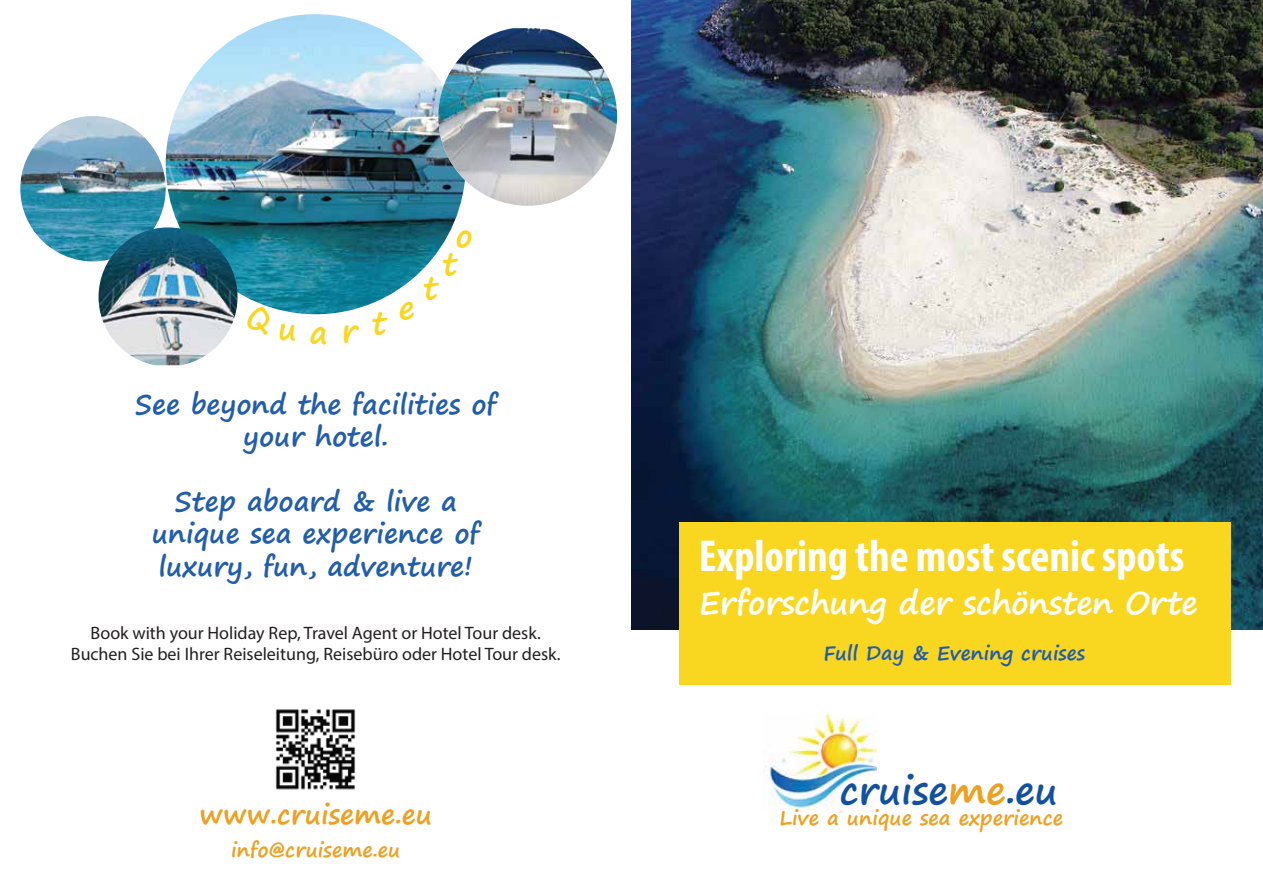
<style>
.page{position:relative;width:1263px;height:893px;background:#fff}
.page>*{position:absolute;margin:0;border:0;box-sizing:border-box;transform-origin:0 0}
.t1{font:700 condensed 45px "Myriad Pro";color:#fff}
.t2{font:700 37.95px "Segoe Print";color:#13519f}
.t3{font:700 31.5px "Segoe Print";letter-spacing:-.01em;color:#fff}
.t4{font:700 31.5px "Segoe Print";color:#f9d721}
.t5{font:700 27px/32.4px "Segoe Print";color:#215dab;text-align:center}
.t6{font:700 27px "Segoe Print";color:#eda021}
.t7{font:700 20.1px "Segoe Print";color:#eda021}
.t8{font:700 19.5px "Segoe Print";color:#215dab}
.t9{font:18px/21.6px "Myriad Pro";color:#231f20;text-align:center}
.s1{color:#eda021}
</style>
<div class="page">
<img style="left:631px;top:0;width:632px;height:630px">
<div style="left:679px;top:522px;width:552px;height:162px;background:#f9d721"></div>
<img style="left:764px;top:714px;width:113px;height:98px">
<img style="left:275px;top:709px;width:81px;height:81px">
<img style="left:166px;top:14px;width:300px;height:300px;border-radius:150px">
<img style="left:438px;top:28px;width:179px;height:178px">
<img style="left:20px;top:116px;width:146px;height:145px;border-radius:73px">
<img style="left:99px;top:227px;width:139px;height:138px">
<h3 class="t4" style="left:246px;top:300px;width:143px">Quart</h3>
<h3 class="t4" style="left:399px;top:279px;width:17px">e</h3>
<h3 class="t4" style="left:456px;top:207px;width:18px">o</h3>
<h3 class="t4" style="left:443px;top:235px;width:17px">t</h3>
<h3 class="t4" style="left:423px;top:259px;width:17px">t</h3>
<h3 class="t5" style="left:135px;top:387px;width:363px">See beyond the facilities of your hotel.</h3>
<h3 class="t5" style="left:152px;top:484px;width:329px">Step aboard &amp; live a unique sea experience of luxury, fun, adventure!</h3>
<p class="t9" style="left:71px;top:621px;width:491px">Book with your Holiday Rep, Travel Agent or Hotel Tour desk.<br>Buchen Sie bei Ihrer Reiseleitung, Reisebüro oder Hotel Tour desk.</p>
<h3 class="t6" style="left:199px;top:790px;width:235px">www.cruiseme.eu</h3>
<p class="t7" style="left:231px;top:831px;width:171px">info@cruiseme.eu</p>
<h1 class="t1" style="left:699px;top:528px;width:487px">Exploring the most scenic spots</h1>
<h3 class="t3" style="left:699px;top:574px;width:500px">Erforschung der schönsten Orte</h3>
<p class="t8" style="left:823px;top:635px;width:263px">Full Day &amp; Εvening cruises</p>
<h2 class="t2" style="left:840px;top:756px;width:220px">cruise<span class="s1">me</span>.eu</h2>
<p class="t7" style="left:779px;top:800px;width:285px">Live a unique sea experience</p>
</div>
